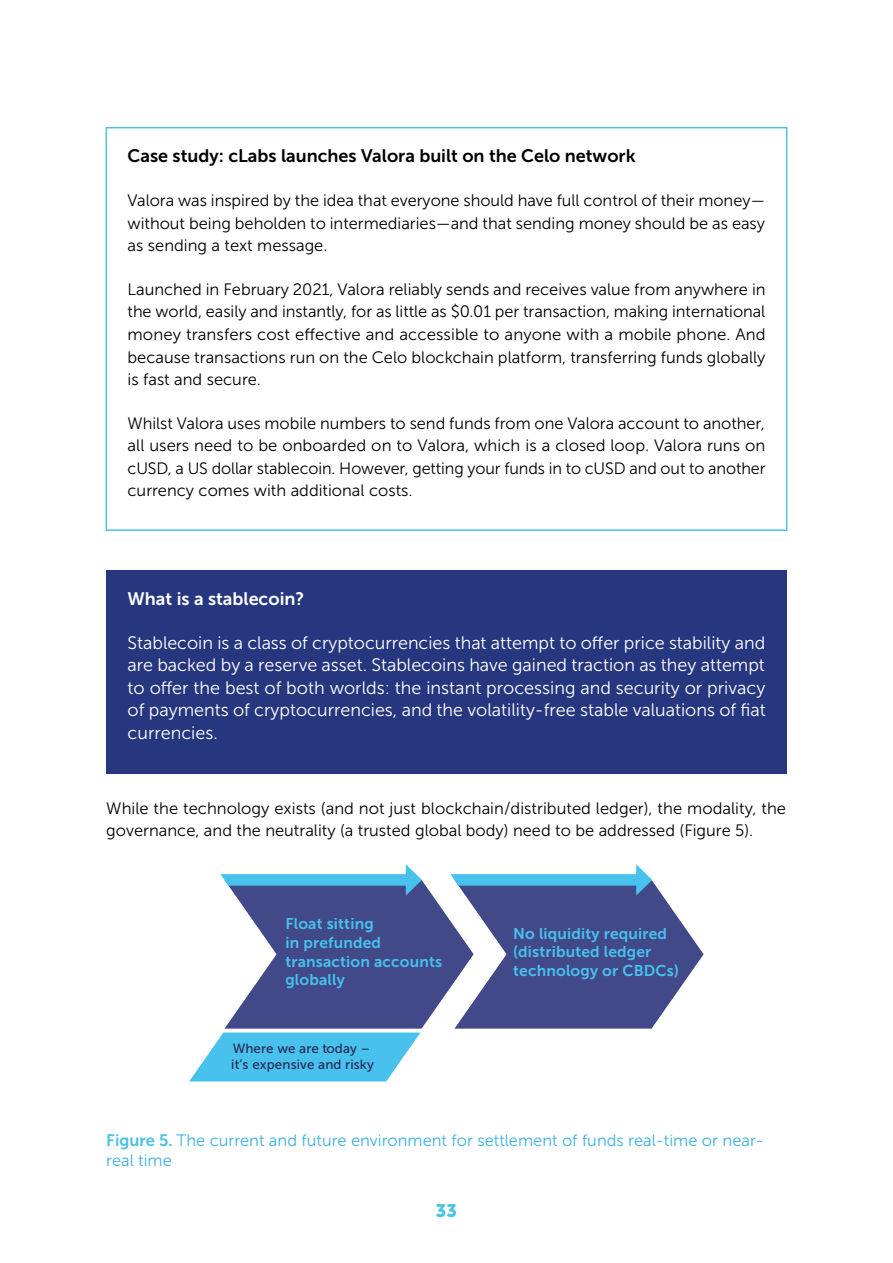
<style>
.page{position:relative;width:893px;height:1263px;background:#fff}
.page>*{position:absolute;margin:0;border:0;box-sizing:border-box;transform-origin:0 0}
.t1{font:18px/22.5px "Museo Sans 300";color:#fff;text-align:justify}
.t2{font:18px "Museo Sans 700";color:#000}
.t3{font:18px "Museo Sans 700";color:#fff}
.t4{font:18px "Museo Sans 900";color:#49c1e9}
.t5{font:16.5px/22.5px "Museo Sans 300";color:#000;text-align:justify}
.t6{font:16.5px/19.8px "Museo Sans 300";color:#3cb1e6}
.t7{font:15.6px/18.6px "Museo Sans 700";letter-spacing:.01em;color:#48c1ec}
.t8{font:13.35px/15.6px "Museo Sans 500";letter-spacing:.01em;color:#272756}
.s1{font-family:"Museo Sans 700";color:#49c1e9}
</style>
<div class="page">
<div style="left:106px;top:127px;width:681px;height:404px;border:2px solid #49c1e9"></div>
<div style="left:106px;top:570px;width:681px;height:69px;background:#263780"></div>
<div style="left:106px;top:614px;width:681px;height:159px;background:#263780"></div>
<svg style="left:189px;top:864px;width:515px;height:217px"></svg>
<p class="t2" style="left:128px;top:146px;width:509px">Case study: cLabs launches Valora built on the Celo network</p>
<p class="t5" style="left:128px;top:189px;width:639px">Valora was inspired by the idea that everyone should have full control of their money— without being beholden to intermediaries—and that sending money should be as easy as sending a text message.</p>
<p class="t5" style="left:128px;top:278px;width:640px">Launched in February 2021, Valora reliably sends and receives value from anywhere in the world, easily and instantly, for as little as $0.01 per transaction, making international money transfers cost effective and accessible to anyone with a mobile phone. And because transactions run on the Celo blockchain platform, transferring funds globally is fast and secure.</p>
<p class="t5" style="left:128px;top:412px;width:639px">Whilst Valora uses mobile numbers to send funds from one Valora account to another, all users need to be onboarded on to Valora, which is a closed loop. Valora runs on cUSD, a US dollar stablecoin. However, getting your funds in to cUSD and out to another currency comes with additional costs.</p>
<p class="t3" style="left:128px;top:589px;width:178px">What is a stablecoin?</p>
<p class="t1" style="left:128px;top:631px;width:640px">Stablecoin is a class of cryptocurrencies that attempt to offer price stability and are backed by a reserve asset. Stablecoins have gained traction as they attempt to offer the best of both worlds: the instant processing and security or privacy of payments of cryptocurrencies, and the volatility-free stable valuations of fiat currencies.</p>
<p class="t5" style="left:106px;top:797px;width:681px">While the technology exists (and not just blockchain/distributed ledger), the modality, the governance, and the neutrality (a trusted global body) need to be addressed (Figure 5).</p>
<p class="t7" style="left:285px;top:914px;width:158px">Float sitting<br>in prefunded transaction accounts globally</p>
<p class="t7" style="left:513px;top:924px;width:167px">No liquidity required (distributed ledger technology or CBDCs)</p>
<p class="t8" style="left:231px;top:1041px;width:144px">Where we are today – it’s expensive and risky</p>
<p class="t6" style="left:106px;top:1131px;width:659px"><span class="s1">Figure 5.</span> The current and future environment for settlement of funds real-time or near&shy;real time</p>
<p class="t4" style="left:436px;top:1200px;width:23px">33</p>
</div>
